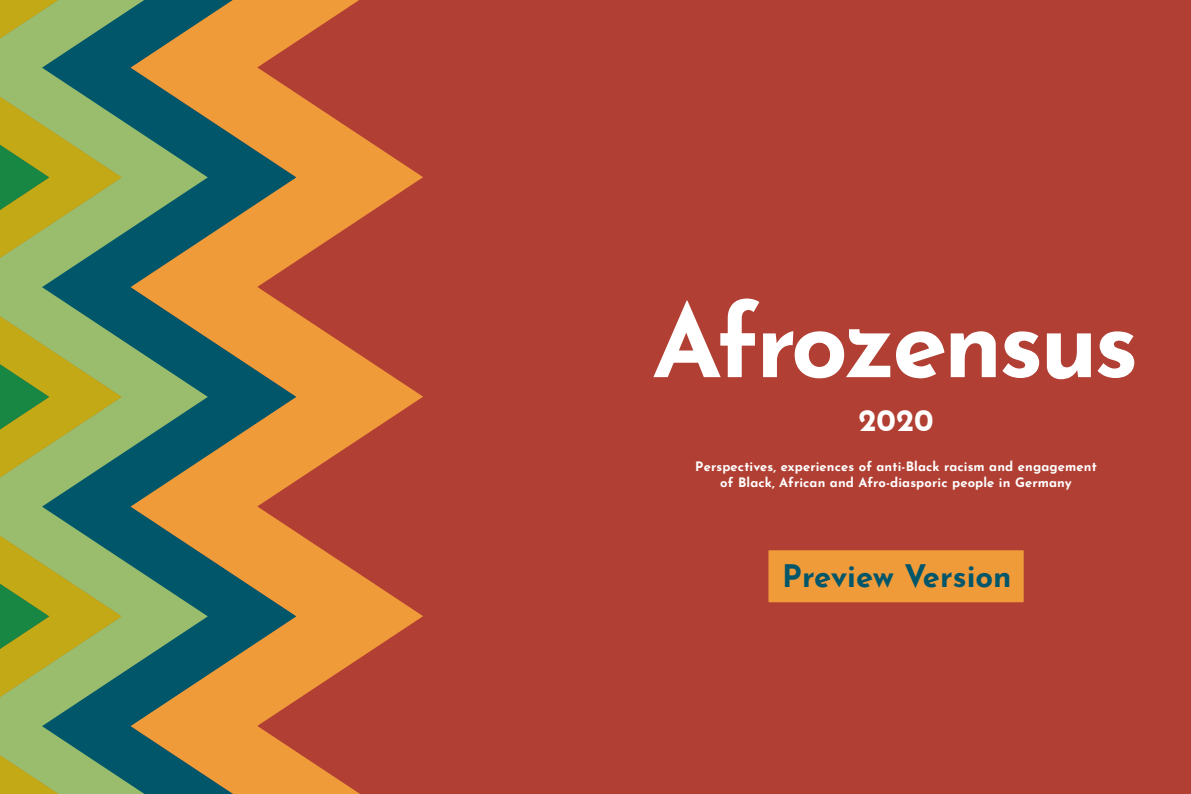
<style>
.page{position:relative;width:1191px;height:794px;background:#b13f33}
.page>*{position:absolute;margin:0;border:0;box-sizing:border-box;transform-origin:0 0}
.t1{font:700 100px "Josefin Sans";letter-spacing:-.04em;color:#fff}
.t2{font:700 31px "Josefin Sans";color:#01566a}
.t3{font:700 31px "Josefin Sans";color:#fff}
.Block_Fliesstext{font:700 13px/16px "Josefin Sans";letter-spacing:.01em;color:#fff;text-align:center}
</style>
<div class="page">
<svg style="left:296px;top:0;width:127px;height:794px"></svg>
<svg style="left:208px;top:0;width:88px;height:794px;fill:#f09b3a"></svg>
<svg style="left:122px;top:0;width:86px;height:794px;fill:#01566a"></svg>
<svg style="left:0;top:0;width:122px;height:794px;fill:#99bd6d"></svg>
<svg style="left:0;top:145px;width:49px;height:504px"></svg>
<div style="left:768px;top:550px;width:256px;height:53px;background:#f09b3a"></div>
<p class="t1" style="left:652px;top:253px;width:488px">Afrozensus</p>
<p class="t3" style="left:858px;top:392px;width:77px">2020</p>
<p class="Block_Fliesstext" style="left:695px;top:456px;width:403px">Perspectives, experiences of anti-Black racism and engagement of Black, African and Afro-diasporic people in Germany</p>
<p class="t2" style="left:782px;top:548px;width:231px">Preview Version</p>
</div>
